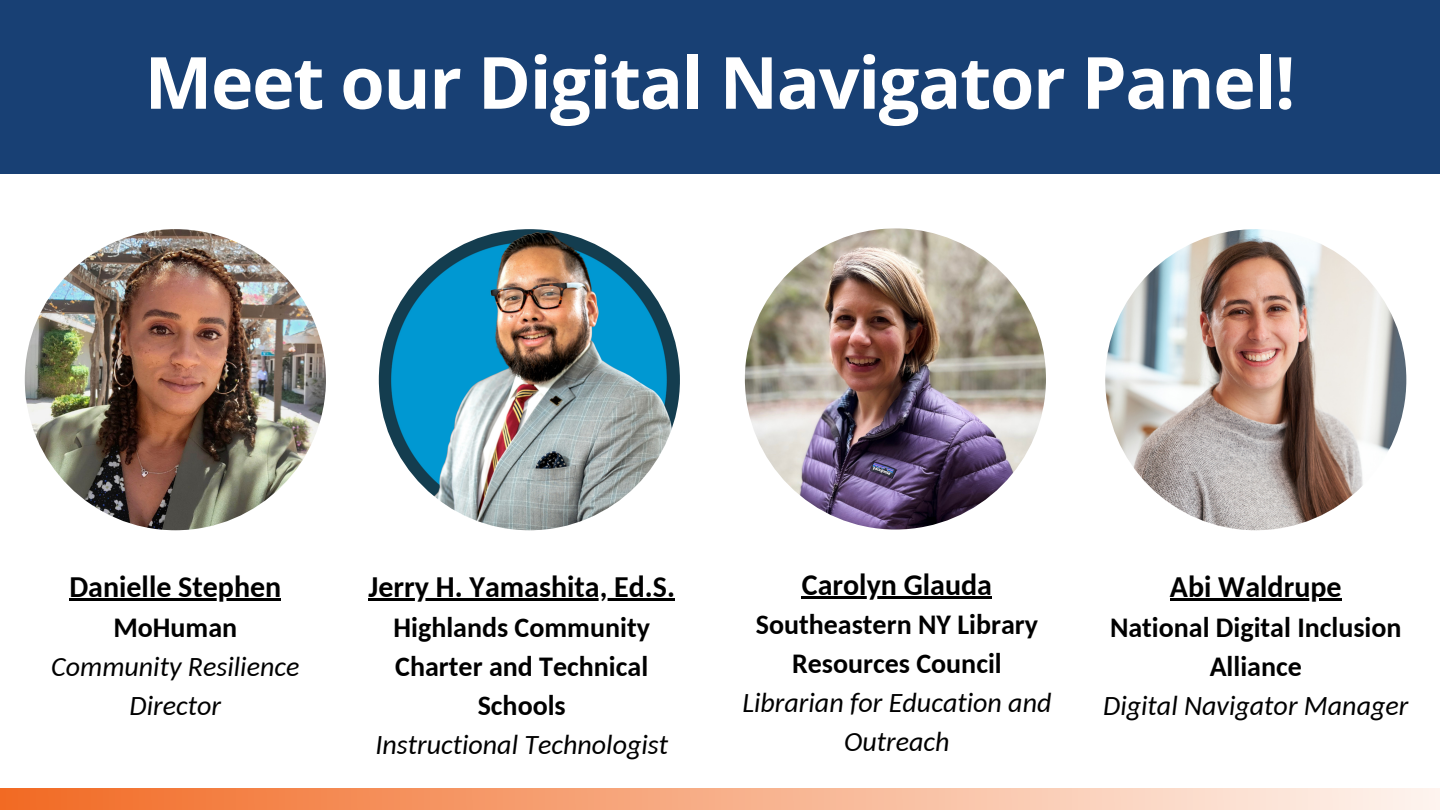
<style>
.page{position:relative;width:1440px;height:810px;background:#fff}
.page>*{position:absolute;margin:0;border:0;box-sizing:border-box;transform-origin:0 0}
.t1{font:700 72px "Open Sans";letter-spacing:-.02em;color:#fff}
.t2{font:700 30px "Carlito";color:#000}
.t3{font:700 28px/39px "Carlito";color:#000;text-align:center}
.t4{font:italic 28px/39px "Carlito";color:#000;text-align:center}
</style>
<div class="page">
<div style="left:0;top:0;width:1440px;height:173px;background:#184074"></div>
<div style="left:0;top:789px;width:1440px;height:21px;background:linear-gradient(to right,#f26a23,#fef4ef)"></div>
<img style="left:379px;top:229px;width:301px;height:301px;border-radius:50%">
<img style="left:25px;top:229px;width:301px;height:301px;border-radius:50%">
<img style="left:745px;top:228px;width:301px;height:302px;border-radius:50%">
<img style="left:1105px;top:229px;width:301px;height:301px;border-radius:50%">
<hr style="left:368px;top:598px;width:307px;height:3px;background:#000">
<hr style="left:1170px;top:598px;width:172px;height:3px;background:#000">
<hr style="left:69px;top:598px;width:212px;height:3px;background:#000">
<hr style="left:802px;top:596px;width:190px;height:2px;background:#000">
<h1 class="t1" style="left:145px;top:32px;width:1152px">Meet our Digital Navigator Panel!</h1>
<p class="t2" style="left:69px;top:574px;width:213px">Danielle Stephen</p>
<p class="t3" style="left:113px;top:610px;width:125px">MoHuman</p>
<p class="t4" style="left:51px;top:649px;width:250px">Community Resilience<br>Director</p>
<p class="t2" style="left:368px;top:574px;width:308px">Jerry H. Yamashita, Ed.S.</p>
<p class="t3" style="left:394px;top:610px;width:258px">Highlands Community<br>Charter and Technical<br>Schools</p>
<p class="t4" style="left:375px;top:727px;width:294px">Instructional Technologist</p>
<p class="t2" style="left:802px;top:572px;width:192px">Carolyn Glauda</p>
<p class="t3" style="left:756px;top:608px;width:284px">Southeastern NY Library<br>Resources Council</p>
<p class="t4" style="left:742px;top:686px;width:311px">Librarian for Education and<br>Outreach</p>
<p class="t2" style="left:1170px;top:574px;width:173px">Abi Waldrupe</p>
<p class="t3" style="left:1110px;top:610px;width:293px">National Digital Inclusion<br>Alliance</p>
<p class="t4" style="left:1103px;top:688px;width:307px">Digital Navigator Manager</p>
</div>
